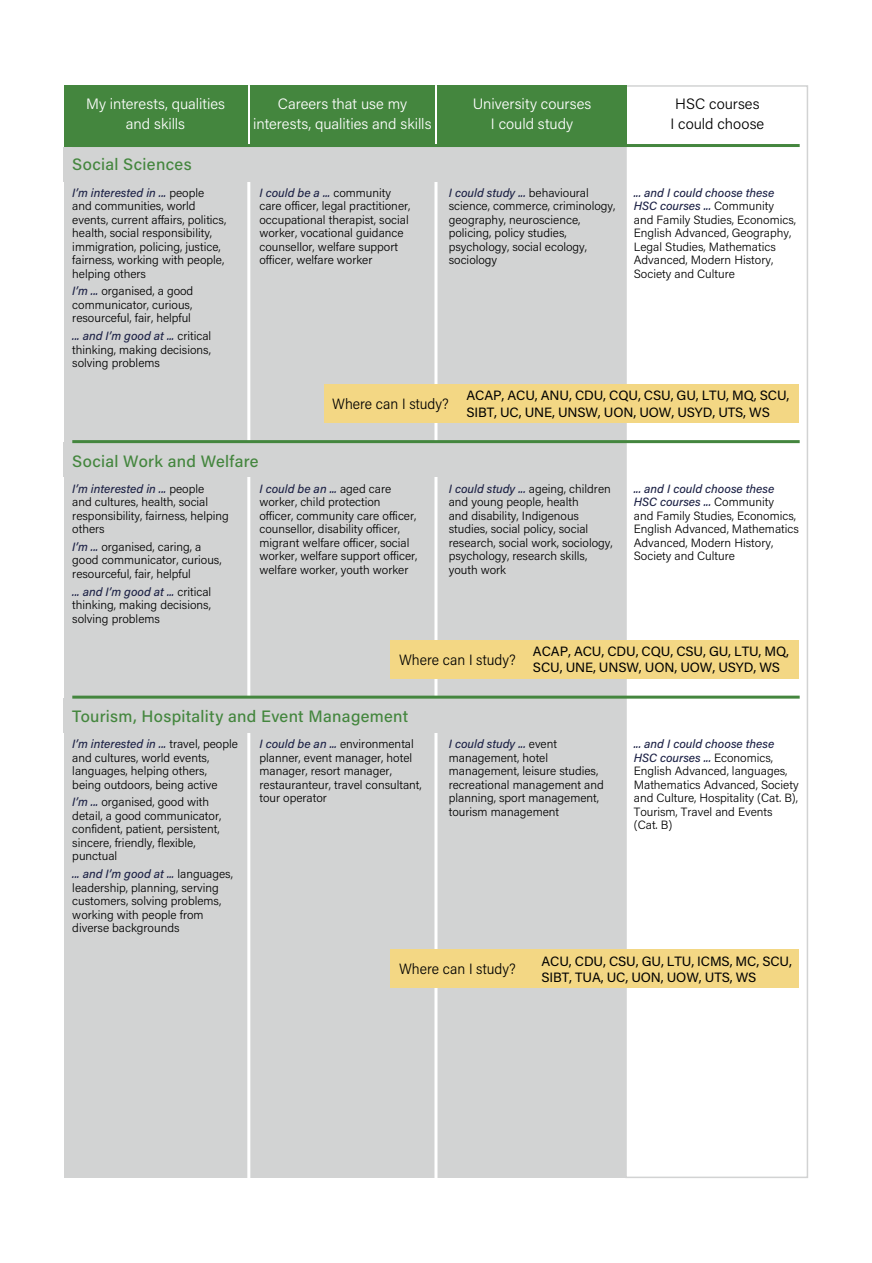
<style>
.page{position:relative;width:872px;height:1263px;background:#fff}
.page>*{position:absolute;margin:0;border:0;box-sizing:border-box;transform-origin:0 0}
.t1{font:500 16.5px "Acumin Pro";letter-spacing:.02em;color:#44863e}
.t2{font:300 15px/20.2px "Acumin Pro";color:#fff;text-align:center}
.t3{font:300 15px "Acumin Pro Semi Cond";color:#000}
.t4{font:300 15px/20.2px "Acumin Pro";letter-spacing:.005em;color:#000;text-align:center}
.t5{font:13.5px/16.2px "Acumin Pro";letter-spacing:-.01em;color:#000}
.t6{font:300 12px/13.5px "Acumin Pro";color:#000}
.s1{font-weight:500;font-style:italic;color:#1d2246}
</style>
<div class="page">
<div style="left:64px;top:85px;width:561px;height:1093px;background:#d2d3d3"></div>
<hr style="left:247px;top:87px;width:3px;height:1089px;background:#fff">
<hr style="left:434px;top:87px;width:3px;height:1089px;background:#fff">
<div style="left:625px;top:85px;width:183px;height:1093px;background:#fff;border:2px solid #d2d3d3"></div>
<div style="left:64px;top:147px;width:404px;height:34px;background:#d2d3d3"></div>
<div style="left:64px;top:443px;width:404px;height:34px;background:#d2d3d3"></div>
<div style="left:64px;top:699px;width:404px;height:34px;background:#d2d3d3"></div>
<div style="left:64px;top:85px;width:183px;height:62px;background:#44863e"></div>
<div style="left:250px;top:85px;width:184px;height:62px;background:#44863e"></div>
<div style="left:437px;top:85px;width:189px;height:62px;background:#44863e"></div>
<hr style="left:72px;top:696px;width:727px;height:3px;background:#44863e">
<div style="left:390px;top:949px;width:409px;height:39px;background:#f3d784"></div>
<hr style="left:72px;top:440px;width:727px;height:3px;background:#44863e">
<div style="left:390px;top:640px;width:409px;height:39px;background:#f3d784"></div>
<hr style="left:72px;top:144px;width:727px;height:3px;background:#44863e">
<div style="left:324px;top:384px;width:475px;height:39px;background:#f3d784"></div>
<p class="t2" style="left:86px;top:93px;width:140px">My interests, qualities and skills</p>
<p class="t2" style="left:253px;top:93px;width:180px">Careers that use my interests, qualities and skills</p>
<p class="t2" style="left:473px;top:93px;width:120px">University courses<br>I could study</p>
<p class="t4" style="left:670px;top:93px;width:95px">HSC courses<br>I could choose</p>
<h1 class="t1" style="left:72px;top:153px;width:121px">Social Sciences</h1>
<p class="t6" style="left:72px;top:185px;width:155px"><span class="s1">I’m interested in ...</span> people and communities, world events, current affairs, politics, health, social responsibility, immigration, policing, justice, fairness, working with people, helping others</p>
<p class="t6" style="left:72px;top:284px;width:122px;text-align:justify"><span class="s1">I’m ...</span> organised, a good communicator, curious, resourceful, fair, helpful</p>
<p class="t6" style="left:72px;top:329px;width:140px;text-align:justify"><span class="s1">... and I’m good at ...</span> critical thinking, making decisions, solving problems</p>
<p class="t6" style="left:259px;top:185px;width:152px"><span class="s1">I could be a ...</span> community care officer, legal practitioner, occupational therapist, social worker, vocational guidance counsellor, welfare support officer, welfare worker</p>
<p class="t6" style="left:449px;top:185px;width:168px"><span class="s1">I could study ...</span> behavioural science, commerce, criminology, geography, neuroscience, policing, policy studies, psychology, social ecology, sociology</p>
<p class="t6" style="left:634px;top:185px;width:164px"><span class="s1">... and I could choose these<br>HSC courses ...</span> Community and Family Studies, Economics,<br>English Advanced, Geography,<br>Legal Studies, Mathematics<br>Advanced, Modern History,<br>Society and Culture</p>
<p class="t3" style="left:332px;top:393px;width:118px">Where can I study?</p>
<p class="t5" style="left:466px;top:387px;width:324px">ACAP, ACU, ANU, CDU, CQU, CSU, GU, LTU, MQ, SCU,<br>SIBT, UC, UNE, UNSW, UON, UOW, USYD, UTS, WS</p>
<h1 class="t1" style="left:72px;top:449px;width:188px">Social Work and Welfare</h1>
<p class="t6" style="left:72px;top:481px;width:158px"><span class="s1">I’m interested in ...</span> people<br>and cultures, health, social responsibility, fairness, helping others</p>
<p class="t6" style="left:72px;top:539px;width:151px"><span class="s1">I’m ...</span> organised, caring, a good communicator, curious, resourceful, fair, helpful</p>
<p class="t6" style="left:72px;top:584px;width:140px;text-align:justify"><span class="s1">... and I’m good at ...</span> critical thinking, making decisions, solving problems</p>
<p class="t6" style="left:259px;top:481px;width:159px"><span class="s1">I could be an ...</span> aged care worker, child protection<br>officer, community care officer, counsellor, disability officer, migrant welfare officer, social worker, welfare support officer, welfare worker, youth worker</p>
<p class="t6" style="left:449px;top:481px;width:165px"><span class="s1">I could study ...</span> ageing, children and young people, health<br>and disability, Indigenous studies, social policy, social research, social work, sociology, psychology, research skills, youth work</p>
<p class="t6" style="left:634px;top:481px;width:167px"><span class="s1">... and I could choose these<br>HSC courses ...</span> Community<br>and Family Studies, Economics,<br>English Advanced, Mathematics<br>Advanced, Modern History,<br>Society and Culture</p>
<p class="t3" style="left:399px;top:649px;width:118px">Where can I study?</p>
<p class="t5" style="left:533px;top:643px;width:257px">ACAP, ACU, CDU, CQU, CSU, GU, LTU, MQ,<br>SCU, UNE, UNSW, UON, UOW, USYD, WS</p>
<h1 class="t1" style="left:72px;top:705px;width:337px">Tourism, Hospitality and Event Management</h1>
<p class="t6" style="left:72px;top:737px;width:167px"><span class="s1">I’m interested in ...</span> travel, people and cultures, world events, languages, helping others, being outdoors, being active</p>
<p class="t6" style="left:72px;top:795px;width:150px"><span class="s1">I’m ...</span> organised, good with detail, a good communicator, confident, patient, persistent, sincere, friendly, flexible, punctual</p>
<p class="t6" style="left:72px;top:867px;width:162px"><span class="s1">... and I’m good at ...</span> languages, leadership, planning, serving customers, solving problems, working with people from diverse backgrounds</p>
<p class="t6" style="left:259px;top:737px;width:164px"><span class="s1">I could be an ...</span> environmental planner, event manager, hotel manager, resort manager, restauranteur, travel consultant, tour operator</p>
<p class="t6" style="left:449px;top:737px;width:157px"><span class="s1">I could study ...</span> event management, hotel management, leisure studies, recreational management and planning, sport management, tourism management</p>
<p class="t6" style="left:634px;top:737px;width:166px"><span class="s1">... and I could choose these<br>HSC courses ...</span> Economics,<br>English Advanced, languages,<br>Mathematics Advanced, Society and Culture, Hospitality (Cat. B),<br>Tourism, Travel and Events (Cat. B)</p>
<p class="t3" style="left:399px;top:958px;width:118px">Where can I study?</p>
<p class="t5" style="left:541px;top:952px;width:252px">ACU, CDU, CSU, GU, LTU, ICMS, MC, SCU,<br>SIBT, TUA, UC, UON, UOW, UTS, WS</p>
</div>
